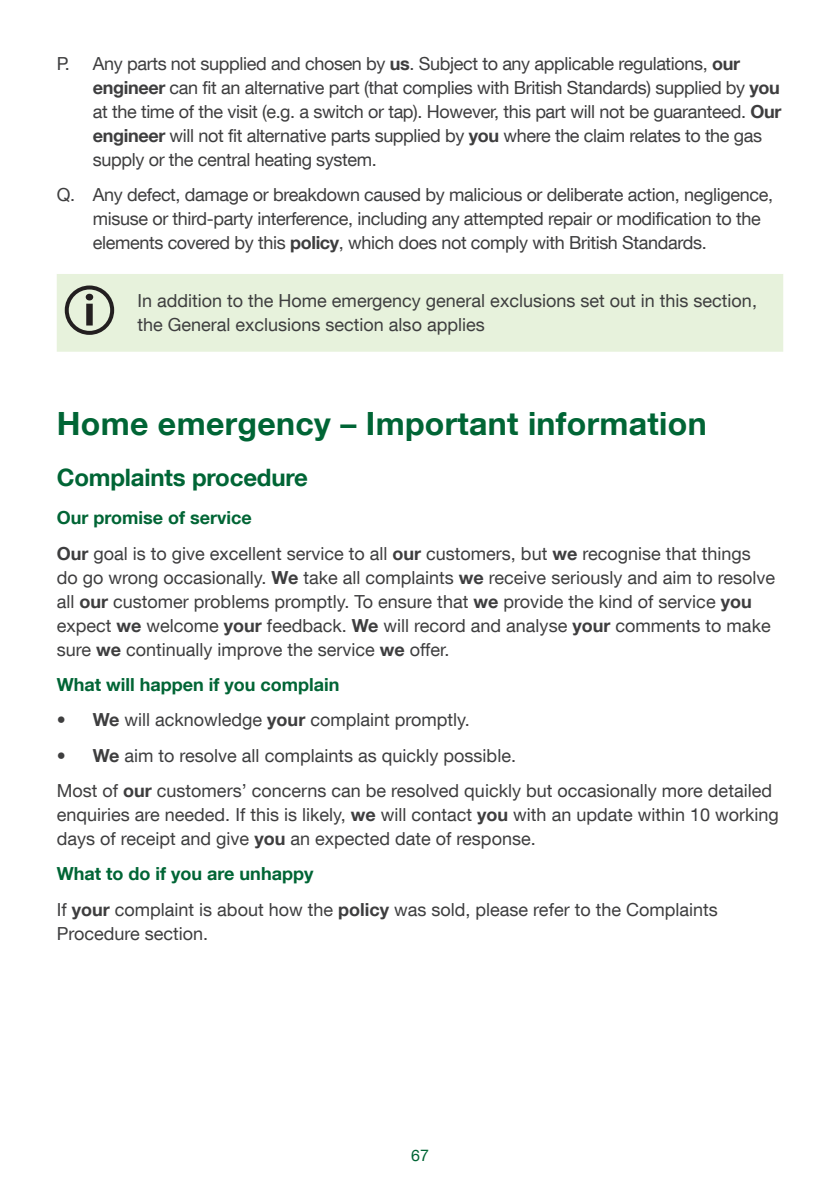
<style>
.page{position:relative;width:840px;height:1191px;background:#fff}
.page>*{position:absolute;margin:0;border:0;box-sizing:border-box;transform-origin:0 0}
.t1{font:700 32px "Helvetica Neue LT Com";letter-spacing:.01em;color:#006535}
.t2{font:700 24px "Helvetica Neue LT Com";letter-spacing:-.01em;color:#006535}
.t3{font:18px/24px "Helvetica Neue LT Com";color:#3e3e3f}
.t4{font:18px/24px "Helvetica Neue LT Com";letter-spacing:-.02em;color:#3e3e3f}
.t5{font:700 18px "Helvetica Neue LT Com";color:#006535}
.t6{font:16px "Helvetica Neue LT Com";color:#006535}
.s1{font-weight:700}
.s2{font-weight:700;color:#006535}
</style>
<div class="page">
<div style="left:57px;top:274px;width:725px;height:78px;background:#e7f2dc"></div>
<svg style="left:86px;top:294px;width:7px;height:31px"></svg>
<div style="left:65px;top:285px;width:49px;height:50px;border:4px solid #231f20;border-radius:50%"></div>
<p class="t4" style="left:93px;top:51px;width:689px;text-indent:-36px">P. Any parts not supplied and chosen by <span class="s1">us</span>. Subject to any applicable regulations, <span class="s1">our engineer</span> can fit an alternative part (that complies with British Standards) supplied by <span class="s1">you </span>at the time of the visit (e.g. a switch or tap). However, this part will not be guaranteed. <span class="s1">Our engineer</span> will not fit alternative parts supplied by <span class="s1">you</span> where the claim relates to the gas supply or the central heating system.</p>
<p class="t4" style="left:93px;top:182px;width:681px;text-indent:-36px">Q. Any defect, damage or breakdown caused by malicious or deliberate action, negligence, misuse or third-party interference, including any attempted repair or modification to the elements covered by this <span class="s1">policy</span>, which does not comply with British Standards.</p>
<p class="t3" style="left:137px;top:288px;width:620px">In addition to the Home emergency general exclusions set out in this section, the General exclusions section also applies</p>
<h1 class="t1" style="left:57px;top:403px;width:651px">Home emergency – Important information</h1>
<h2 class="t2" style="left:57px;top:462px;width:252px">Complaints procedure</h2>
<p class="t3" style="left:57px;top:500px;width:695px;line-height:35.4px"><span class="s2">Our promise of service<br></span><span class="s1">Our</span> goal is to give excellent service to all <span class="s1">our</span> customers, but <span class="s1">we</span> recognise that things</p>
<p class="t3" style="left:57px;top:565px;width:719px">do go wrong occasionally. <span class="s1">We</span> take all complaints <span class="s1">we</span> receive seriously and aim to resolve all <span class="s1">our</span> customer problems promptly. To ensure that <span class="s1">we</span> provide the kind of service <span class="s1">you </span>expect <span class="s1">we</span> welcome <span class="s1">your</span> feedback. <span class="s1">We</span> will record and analyse <span class="s1">your</span> comments to make sure <span class="s1">we</span> continually improve the service <span class="s1">we</span> offer.</p>
<p class="t5" style="left:57px;top:673px;width:284px">What will happen if you complain</p>
<p class="t3" style="left:57px;top:707px;width:414px">• <span class="s1">We</span> will acknowledge <span class="s1">your</span> complaint promptly.</p>
<p class="t3" style="left:57px;top:737px;width:716px;line-height:35.4px">• <span class="s1">We</span> aim to resolve all complaints as quickly possible.<br>Most of <span class="s1">our</span> customers’ concerns can be resolved quickly but occasionally more detailed</p>
<p class="t3" style="left:57px;top:802px;width:723px">enquiries are needed. If this is likely, <span class="s1">we</span> will contact <span class="s1">you</span> with an update within 10 working days of receipt and give <span class="s1">you</span> an expected date of response.</p>
<p class="t3" style="left:57px;top:856px;width:662px;line-height:35.4px"><span class="s2">What to do if you are unhappy<br></span>If <span class="s1">your</span> complaint is about how the <span class="s1">policy</span> was sold, please refer to the Complaints</p>
<p class="t3" style="left:57px;top:921px;width:153px">Procedure section.</p>
<p class="t6" style="left:411px;top:1145px;width:19px">67</p>
</div>
